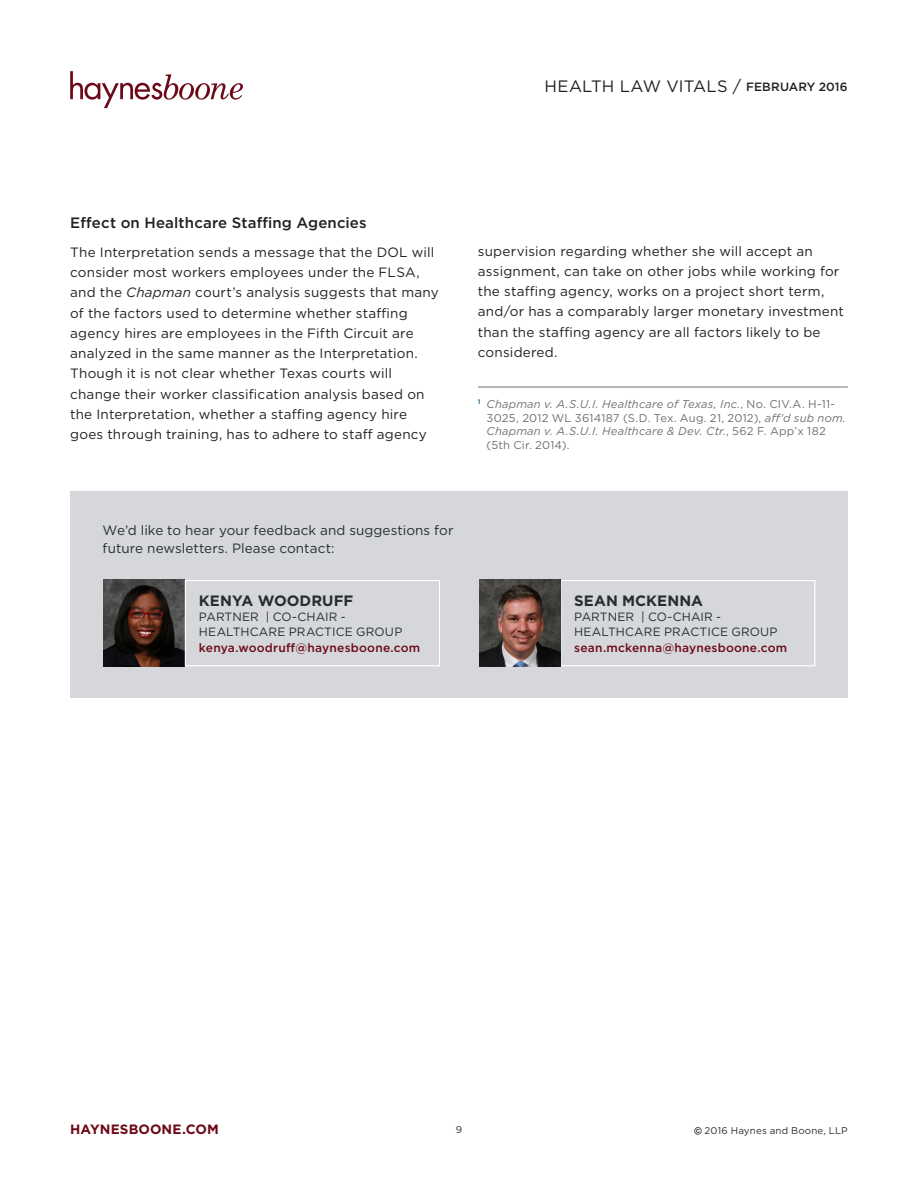
<style>
.page{position:relative;width:918px;height:1188px;background:#fff}
.page>*{position:absolute;margin:0;border:0;box-sizing:border-box;transform-origin:0 0}
.t1{font:16.5px "Gotham";letter-spacing:.01em;color:#231f20}
.Subtitle_9_13pt{font:500 15px "Gotham";letter-spacing:.01em;color:#231f20}
.t2{font:700 15px "Gotham";letter-spacing:.005em;color:#282c31}
.Bodycopy_9_13pt{font:13.5px/20.2px "Gotham";letter-spacing:.015em;color:#231f20}
.t3{font:13.5px/18px "Gotham";letter-spacing:.005em;color:#282c31}
.t4{font:700 13.5px "Gotham";letter-spacing:.01em;color:#6c0918}
.t5{font:12px/15px "Gotham";letter-spacing:.01em;color:#282c31}
.t6{font:500 12px "Gotham";letter-spacing:.02em;color:#6c0918}
.Disclaimer_footer{font:italic 11.25px/13.5px "Gotham";letter-spacing:.015em;color:#6b7074}
.t7{font:9.75px "Gotham";letter-spacing:.02em;color:#282c31}
.s1{font-weight:500;font-size:12px}
.s2{font-style:italic}
.s3{font-style:normal}
.s4{font-family:"Gill Sans";font-weight:700}
</style>
<div class="page">
<svg style="left:70px;top:71px;width:173px;height:37px"></svg>
<div style="left:70px;top:491px;width:778px;height:207px;background:#d5d7da"></div>
<img style="left:104px;top:580px;width:81px;height:86px">
<div style="left:185px;top:580px;width:255px;height:86px;border:1px solid #fff"></div>
<div style="left:560px;top:580px;width:255px;height:86px;border:1px solid #fff"></div>
<img style="left:479px;top:580px;width:81px;height:86px">
<hr style="left:478px;top:387px;width:370px;height:1px;background:#6b7074">
<p class="t1" style="left:544px;top:76px;width:305px">HEALTH LAW VITALS / <span class="s1">FEBRUARY 2016</span></p>
<p class="Subtitle_9_13pt" style="left:70px;top:213px;width:298px">Effect on Healthcare Staffing Agencies</p>
<p class="Bodycopy_9_13pt" style="left:70px;top:242px;width:370px">The Interpretation sends a message that the DOL will consider most workers employees under the FLSA, and the <span class="s2">Chapman</span> court’s analysis suggests that many of the factors used to determine whether staffing agency hires are employees in the Fifth Circuit are analyzed in the same manner as the Interpretation.<br>Though it is not clear whether Texas courts will change their worker classification analysis based on the Interpretation, whether a staffing agency hire goes through training, has to adhere to staff agency</p>
<p class="Bodycopy_9_13pt" style="left:478px;top:240px;width:368px">supervision regarding whether she will accept an assignment, can take on other jobs while working for the staffing agency, works on a project short term, and/or has a comparably larger monetary investment than the staffing agency are all factors likely to be considered.</p>
<p class="Disclaimer_footer" style="left:487px;top:397px;width:361px;text-indent:-9px"><sup>1</sup> Chapman v. A.S.U.I. Healthcare of Texas, Inc.<span class="s3">, No. CIV.A. H-11- 3025, 2012 WL 3614187 (S.D. Tex. Aug. 21, 2012),</span> aff’d sub nom.<br>Chapman v. A.S.U.I. Healthcare &amp; Dev. Ctr.<span class="s3">, 562 F. App’x 182 (5th Cir. 2014).</span></p>
<p class="t3" style="left:103px;top:521px;width:352px">We’d like to hear your feedback and suggestions for future newsletters. Please contact:</p>
<p class="t2" style="left:199px;top:591px;width:156px">KENYA WOODRUFF</p>
<p class="t5" style="left:199px;top:609px;width:205px">PARTNER | CO-CHAIR -<br>HEALTHCARE PRACTICE GROUP</p>
<p class="t6" style="left:199px;top:640px;width:223px">kenya.woodruff@haynesboone.com</p>
<p class="t2" style="left:574px;top:591px;width:130px">SEAN MCKENNA</p>
<p class="t5" style="left:574px;top:609px;width:205px">PARTNER | CO-CHAIR -<br>HEALTHCARE PRACTICE GROUP</p>
<p class="t6" style="left:574px;top:640px;width:214px">sean.mckenna@haynesboone.com</p>
<p class="t4" style="left:70px;top:1120px;width:150px">HAYNESBOONE.COM</p>
<p class="t7" style="left:456px;top:1124px;width:8px">9</p>
<p class="t7" style="left:695px;top:1124px;width:155px"><span class="s4">©</span> 2016 Haynes and Boone, LLP</p>
</div>
